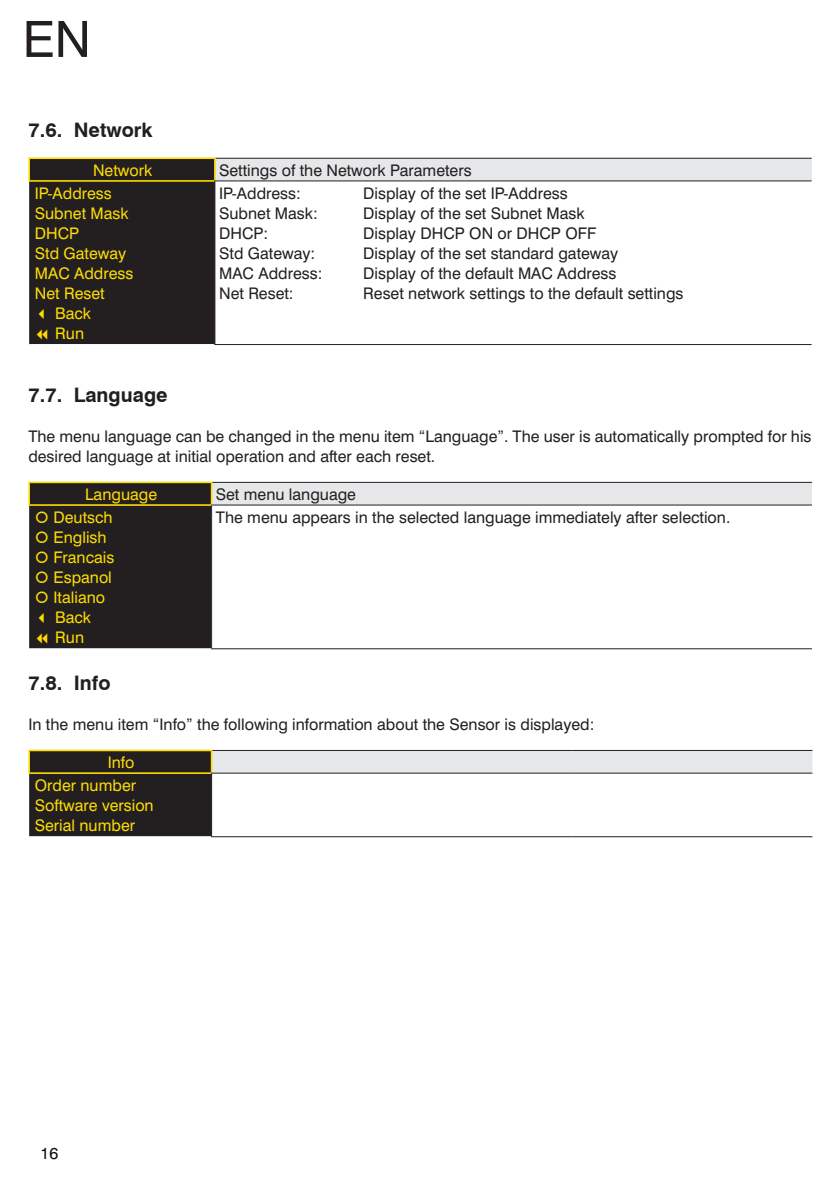
<style>
.page{position:relative;width:840px;height:1191px;background:#fff}
.page>*{position:absolute;margin:0;border:0;box-sizing:border-box;transform-origin:0 0}
.t1{font:50px "Swiss 721 BT";color:#231f20}
.t2{font:700 20px "Swiss 721 BT";color:#231f20}
.t3{font:16px/20px "Swiss 721 BT";color:#231f20}
.t4{font:16px/20px "Swiss 721 BT";color:#fddc03}
.t5{font:16px "Swiss 721 BT";color:#0e0c14}
</style>
<div class="page">
<div style="left:215px;top:158px;width:596px;height:23px;background:#e6e7e9"></div>
<hr style="left:28px;top:157px;width:187px;height:2px;background:#fddc03">
<hr style="left:28px;top:159px;width:2px;height:21px;background:#fddc03">
<hr style="left:28px;top:180px;width:186px;height:2px;background:#fddc03">
<hr style="left:214px;top:344px;width:597px;height:1px;background:#231f20">
<hr style="left:215px;top:158px;width:596px;height:1px;background:#231f20">
<hr style="left:214px;top:180px;width:597px;height:1px;background:#231f20">
<div style="left:211px;top:482px;width:600px;height:23px;background:#e6e7e9"></div>
<hr style="left:28px;top:481px;width:184px;height:2px;background:#fddc03">
<hr style="left:28px;top:483px;width:2px;height:21px;background:#fddc03">
<hr style="left:28px;top:504px;width:183px;height:2px;background:#fddc03">
<hr style="left:211px;top:648px;width:600px;height:1px;background:#231f20">
<hr style="left:212px;top:482px;width:599px;height:1px;background:#231f20">
<hr style="left:211px;top:504px;width:600px;height:1px;background:#231f20">
<hr style="left:28px;top:749px;width:184px;height:2px;background:#fddc03">
<hr style="left:28px;top:751px;width:2px;height:21px;background:#fddc03">
<svg style="left:29px;top:751px;width:783px;height:85px"></svg>
<hr style="left:28px;top:772px;width:183px;height:2px;background:#fddc03">
<hr style="left:212px;top:750px;width:359px;height:1px;background:#231f20">
<hr style="left:571px;top:750px;width:241px;height:1px;background:#231f20">
<hr style="left:211px;top:772px;width:360px;height:1px;background:#231f20">
<hr style="left:571px;top:772px;width:241px;height:1px;background:#231f20">
<hr style="left:211px;top:836px;width:360px;height:1px;background:#231f20">
<hr style="left:571px;top:836px;width:241px;height:1px;background:#231f20">
<hr style="left:211px;top:773px;width:1px;height:63px;background:#231f20">
<div style="left:29px;top:159px;width:186px;height:185px;background:#231f20"></div>
<div style="left:29px;top:483px;width:183px;height:166px;background:#231f20"></div>
<h1 class="t1" style="left:23px;top:9px;width:70px">EN</h1>
<p class="t2" style="left:28px;top:118px;width:126px">7.6. Network</p>
<p class="t4" style="left:93px;top:160px;width:61px">Network</p>
<p class="t3" style="left:219px;top:160px;width:254px">Settings of the Network Parameters</p>
<p class="t4" style="left:35px;top:183px;width:100px">IP-Address<br>Subnet Mask<br>DHCP<br>Std Gateway<br>MAC Address<br>Net Reset</p>
<p class="t4" style="left:55px;top:303px;width:37px;text-indent:-20px">✓ Back<br>Run</p>
<p class="t3" style="left:219px;top:183px;width:83px">IP-Address:</p>
<p class="t3" style="left:363px;top:183px;width:206px">Display of the set IP-Address</p>
<p class="t3" style="left:219px;top:203px;width:100px">Subnet Mask:</p>
<p class="t3" style="left:363px;top:203px;width:223px">Display of the set Subnet Mask</p>
<p class="t3" style="left:219px;top:223px;width:50px">DHCP:</p>
<p class="t3" style="left:363px;top:223px;width:234px">Display DHCP ON or DHCP OFF</p>
<p class="t3" style="left:219px;top:243px;width:98px">Std Gateway:</p>
<p class="t3" style="left:363px;top:243px;width:256px">Display of the set standard gateway</p>
<p class="t3" style="left:219px;top:263px;width:105px">MAC Address:</p>
<p class="t3" style="left:363px;top:263px;width:254px">Display of the default MAC Address</p>
<p class="t3" style="left:219px;top:283px;width:76px">Net Reset:</p>
<p class="t3" style="left:363px;top:283px;width:321px">Reset network settings to the default settings</p>
<p class="t2" style="left:28px;top:382px;width:141px">7.7. Language</p>
<p class="t3" style="left:28px;top:426px;width:784px">The menu language can be changed in the menu item “Language”. The user is automatically prompted for his desired language at initial operation and after each reset.</p>
<p class="t4" style="left:85px;top:484px;width:73px">Language</p>
<p class="t3" style="left:216px;top:484px;width:142px">Set menu language</p>
<p class="t4" style="left:53px;top:507px;width:62px">Deutsch<br>English<br>Francais<br>Espanol<br>Italiano</p>
<p class="t4" style="left:55px;top:607px;width:37px;text-indent:-20px">✓ Back<br>Run</p>
<p class="t3" style="left:216px;top:507px;width:515px">The menu appears in the selected language immediately after selection.</p>
<p class="t2" style="left:28px;top:670px;width:84px">7.8. Info</p>
<p class="t3" style="left:28px;top:714px;width:567px">In the menu item “Info” the following information about the Sensor is displayed:</p>
<p class="t4" style="left:35px;top:750px;width:103px;line-height:23.2px;text-align:right">Info<br>Order number</p>
<p class="t4" style="left:35px;top:795px;width:120px">Software version<br>Serial number</p>
<p class="t5" style="left:41px;top:1143px;width:19px">16</p>
</div>
